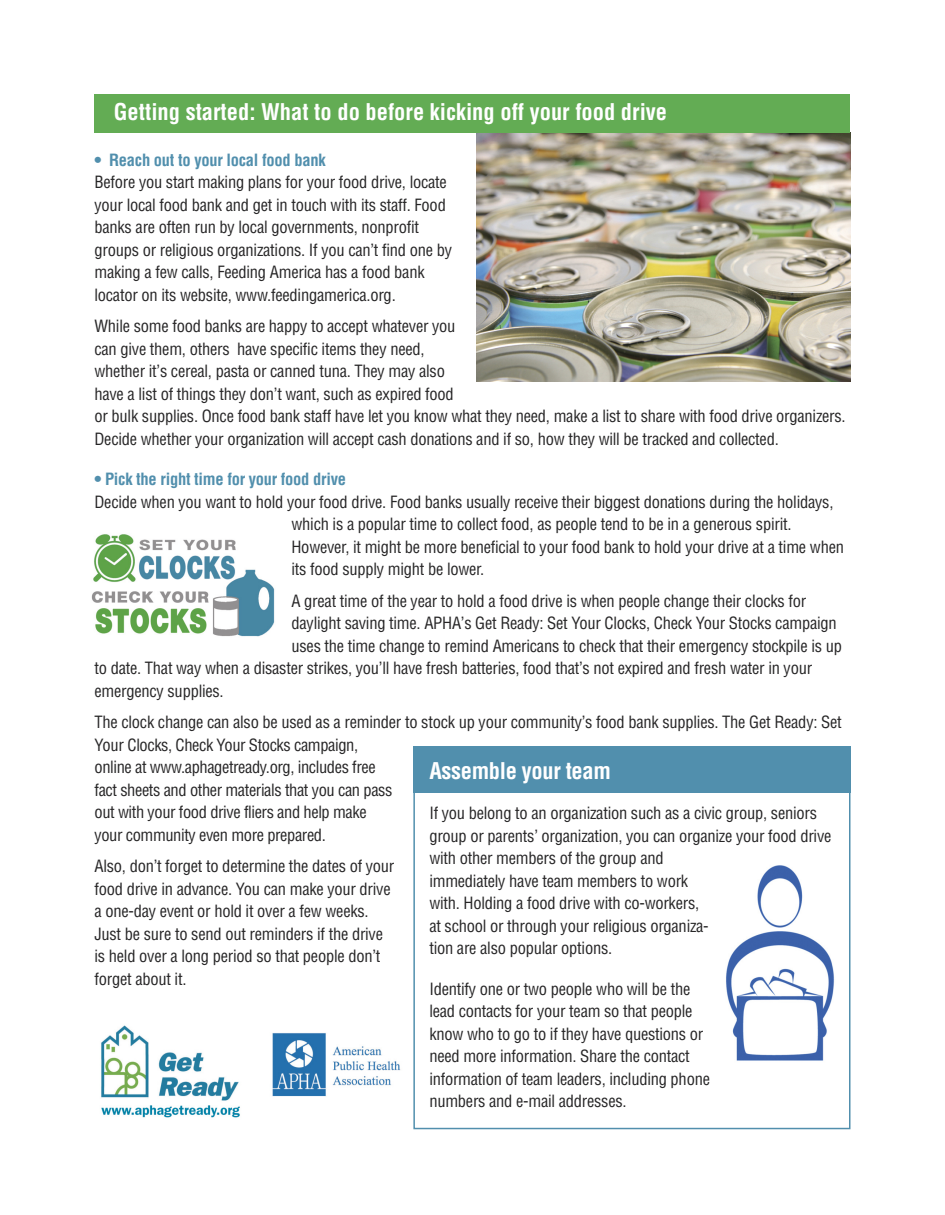
<style>
.page{position:relative;width:945px;height:1215px;background:#fff}
.page>*{position:absolute;margin:0;border:0;box-sizing:border-box;transform-origin:0 0}
.t1{font:700 condensed 22.5px "Helvetica";color:#fff}
.t2{font:condensed 16.5px/22.5px "Helvetica";letter-spacing:-.015em;color:#272627}
.t3{font:700 condensed 16.5px "Helvetica";letter-spacing:-.015em;color:#518fad}
</style>
<div class="page">
<img style="left:476px;top:133px;width:374px;height:248px">
<div style="left:94px;top:94px;width:756px;height:39px;background:#63ac54"></div>
<img style="left:101px;top:1025px;width:300px;height:93px">
<img style="left:91px;top:534px;width:184px;height:103px">
<div style="left:413px;top:751px;width:437px;height:378px;border:2px solid #518fad"></div>
<div style="left:413px;top:746px;width:437px;height:47px;background:#518fad"></div>
<img style="left:726px;top:865px;width:109px;height:196px">
<h1 class="t1" style="left:114px;top:103px;width:555px">Getting started: What to do before kicking off your food drive</h1>
<p class="t3" style="left:94px;top:154px;width:233px">• Reach out to your local food bank</p>
<p class="t2" style="left:94px;top:173px;width:359px">Before you start making plans for your food drive, locate your local food bank and get in touch with its staff. Food banks are often run by local governments, nonprofit groups or religious organizations. If you can’t find one by making a few calls, Feeding America has a food bank locator on its website, www.feedingamerica.org.</p>
<p class="t2" style="left:94px;top:317px;width:753px">While some food banks are happy to accept whatever you<br>can give them, others have specific items they need,<br>whether it’s cereal, pasta or canned tuna. They may also<br>have a list of things they don’t want, such as expired food<br>or bulk supplies. Once food bank staff have let you know what they need, make a list to share with food drive organizers.<br>Decide whether your organization will accept cash donations and if so, how they will be tracked and collected.</p>
<p class="t3" style="left:94px;top:473px;width:253px">• Pick the right time for your food drive</p>
<p class="t2" style="left:292px;top:492px;width:554px;text-indent:-197px">Decide when you want to hold your food drive. Food banks usually receive their biggest donations during the holidays, which is a popular time to collect food, as people tend to be in a generous spirit.<br>However, it might be more beneficial to your food bank to hold your drive at a time when its food supply might be lower.</p>
<p class="t2" style="left:292px;top:591px;width:516px">A great time of the year to hold a food drive is when people change their clocks for</p>
<p class="t2" style="left:292px;top:614px;width:547px">daylight saving time. APHA’s Get Ready: Set Your Clocks, Check Your Stocks campaign</p>
<p class="t2" style="left:292px;top:636px;width:552px">uses the time change to remind Americans to check that their emergency stockpile is up</p>
<p class="t2" style="left:95px;top:659px;width:719px">to date. That way when a disaster strikes, you’ll have fresh batteries, food that’s not expired and fresh water in your</p>
<p class="t2" style="left:95px;top:681px;width:131px">emergency supplies.</p>
<p class="t2" style="left:95px;top:713px;width:749px">The clock change can also be used as a reminder to stock up your community’s food bank supplies. The Get Ready: Set Your Clocks, Check Your Stocks campaign,<br>online at www.aphagetready.org, includes free<br>fact sheets and other materials that you can pass<br>out with your food drive fliers and help make<br>your community even more prepared.</p>
<p class="t2" style="left:95px;top:857px;width:301px">Also, don’t forget to determine the dates of your food drive in advance. You can make your drive a one-day event or hold it over a few weeks.<br>Just be sure to send out reminders if the drive is held over a long period so that people don’t forget about it.</p>
<h1 class="t1" style="left:429px;top:762px;width:183px">Assemble your team</h1>
<p class="t2" style="left:429px;top:803px;width:404px">If you belong to an organization such as a civic group, seniors group or parents’ organization, you can organize your food drive with other members of the group and<br>immediately have team members to work<br>with. Holding a food drive with co-workers,<br>at school or through your religious organiza-<br>tion are also popular options.</p>
<p class="t2" style="left:429px;top:979px;width:282px">Identify one or two people who will be the lead contacts for your team so that people know who to go to if they have questions or need more information. Share the contact information of team leaders, including phone numbers and e-mail addresses.</p>
</div>
